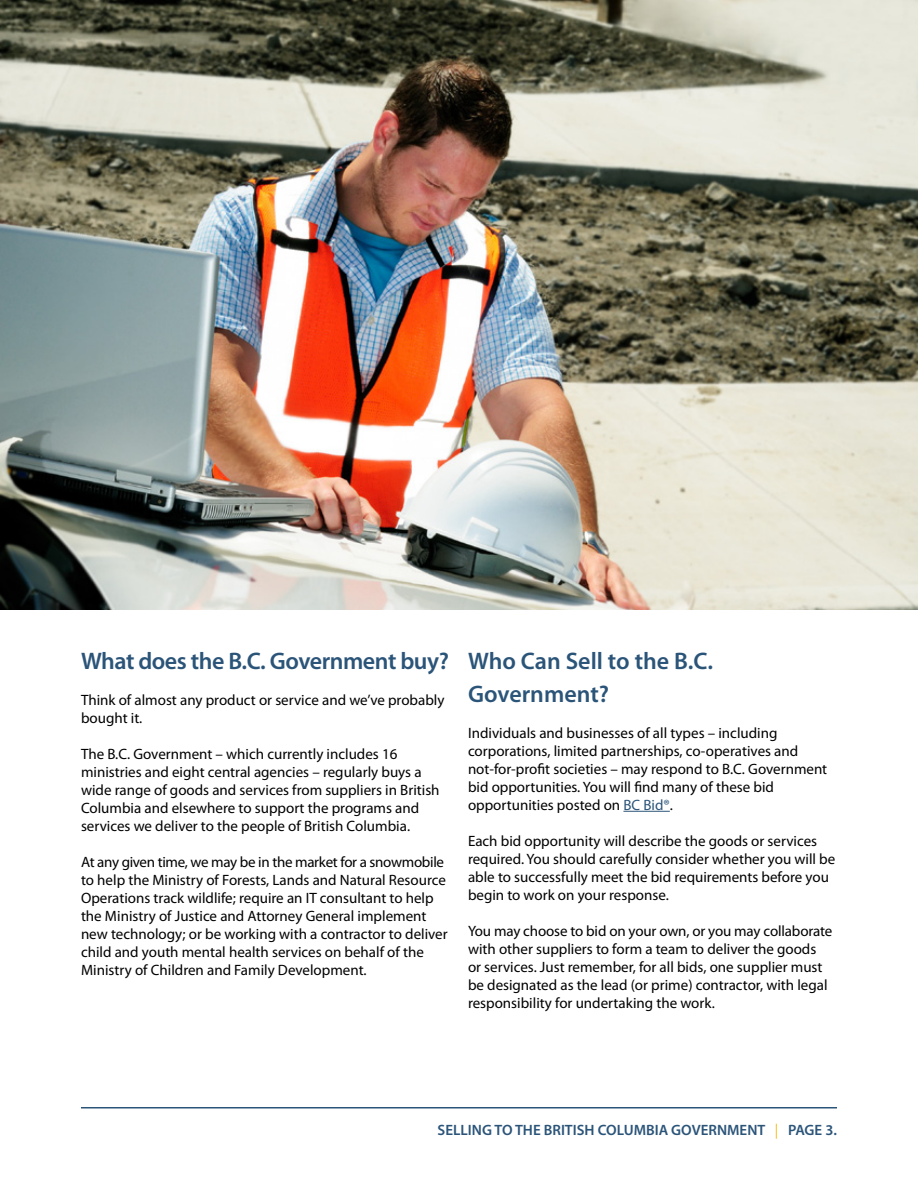
<style>
.page{position:relative;width:918px;height:1188px;background:#fff}
.page>*{position:absolute;margin:0;border:0;box-sizing:border-box;transform-origin:0 0}
.t1{font:600 24px/32.4px "Myriad Pro";letter-spacing:-.015em;color:#2b5479}
.t2{font:15px/18px "Myriad Pro";color:#000}
.t3{font:600 15px "Myriad Pro";color:#2b5479}
.s1{color:#2b5479}
.s2{font-weight:400;color:#fdb913}
</style>
<div class="page">
<hr style="left:623px;top:811px;width:47px;height:1px;background:#2b5479">
<hr style="left:81px;top:1107px;width:756px;height:1px;background:#2b5479">
<img style="left:0;top:0;width:918px;height:610px">
<h1 class="t1" style="left:81px;top:645px;width:369px">What does the B.C. Government buy?</h1>
<p class="t2" style="left:81px;top:691px;width:365px">Think of almost any product or service and we’ve probably bought it.</p>
<p class="t2" style="left:81px;top:745px;width:360px">The B.C. Government – which currently includes 16 ministries and eight central agencies – regularly buys a wide range of goods and services from suppliers in British Columbia and elsewhere to support the programs and services we deliver to the people of British Columbia.</p>
<p class="t2" style="left:81px;top:853px;width:368px">At any given time, we may be in the market for a snowmobile to help the Ministry of Forests, Lands and Natural Resource Operations track wildlife; require an IT consultant to help the Ministry of Justice and Attorney General implement new technology; or be working with a contractor to deliver child and youth mental health services on behalf of the Ministry of Children and Family Development.</p>
<h1 class="t1" style="left:468px;top:645px;width:247px">Who Can Sell to the B.C.<br>Government?</h1>
<p class="t2" style="left:468px;top:724px;width:361px">Individuals and businesses of all types – including corporations, limited partnerships, co-operatives and not-for-profit societies – may respond to B.C. Government bid opportunities. You will find many of these bid opportunities posted on <span class="s1">BC Bid®</span>.</p>
<p class="t2" style="left:468px;top:832px;width:369px">Each bid opportunity will describe the goods or services required. You should carefully consider whether you will be able to successfully meet the bid requirements before you begin to work on your response.</p>
<p class="t2" style="left:468px;top:922px;width:366px">You may choose to bid on your own, or you may collaborate with other suppliers to form a team to deliver the goods or services. Just remember, for all bids, one supplier must be designated as the lead (or prime) contractor, with legal responsibility for undertaking the work.</p>
<p class="t3" style="left:438px;top:1120px;width:401px">SELLING TO THE BRITISH COLUMBIA GOVERNMENT <span class="s2">|</span> PAGE 3.</p>
</div>
